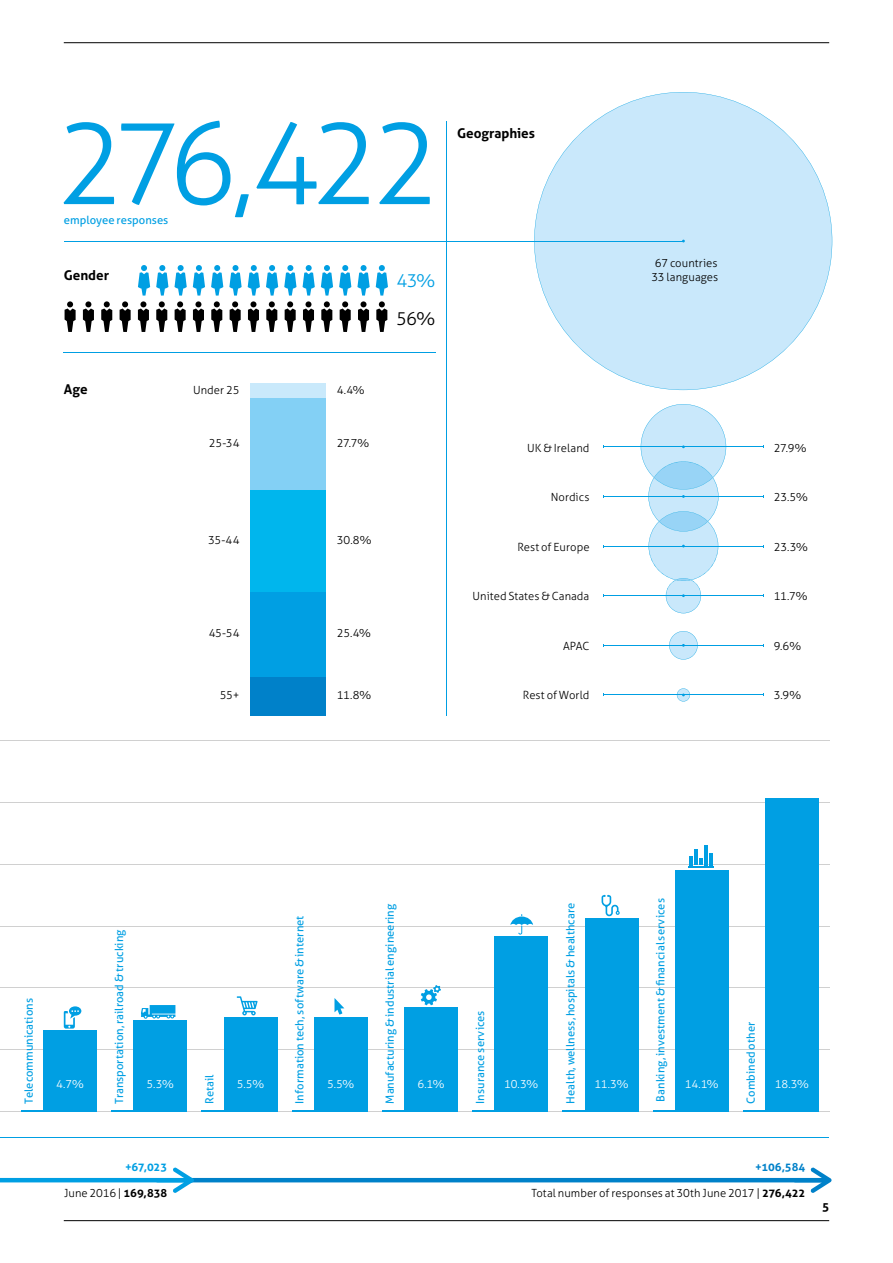
<style>
.page{position:relative;width:893px;height:1263px;background:#fff}
.page>*{position:absolute;margin:0;border:0;box-sizing:border-box;transform-origin:0 0}
.t1{font:300 114px "Aller";letter-spacing:-.085em;color:#009fe3}
.t2{font:300 18px "Aller";color:#009fe3}
.t3{font:300 18px "Aller";color:#000}
.t4{font:700 13.5px "Aller";color:#000}
.t5{font:700 12px "Aller";color:#000}
.t6{font:11.25px "Aller";color:#009fe3}
.t7{font:300 11.25px/13.5px "Aller";letter-spacing:.005em;color:#000;text-align:center}
.t8{font:300 11.25px "Aller";letter-spacing:-.015em;color:#fff}
.t9{font:700 11.25px "Aller";letter-spacing:.005em;color:#0081c9}
.t10{font:700 11.25px "Aller";color:#009fe3}
.s1{font-weight:700}
</style>
<div class="page">
<svg style="left:534px;top:92px;width:298px;height:298px;fill:#c9e8fb"></svg>
<hr style="left:186px;top:1178px;width:638px;height:4px;background:#0081c9;border-radius:2px">
<hr style="left:0;top:740px;width:829px;height:1px;background:#d0d0d0">
<hr style="left:0;top:802px;width:829px;height:1px;background:#d0d0d0">
<hr style="left:0;top:926px;width:829px;height:1px;background:#d0d0d0">
<hr style="left:0;top:864px;width:829px;height:1px;background:#d0d0d0">
<hr style="left:0;top:988px;width:829px;height:1px;background:#d0d0d0">
<hr style="left:0;top:1049px;width:829px;height:1px;background:#d0d0d0">
<hr style="left:0;top:1111px;width:829px;height:1px;background:#d0d0d0">
<hr style="left:64px;top:241px;width:619px;height:1px;background:#009fe3">
<hr style="left:64px;top:352px;width:372px;height:1px;background:#009fe3">
<hr style="left:446px;top:122px;width:1px;height:594px;background:#009fe3">
<hr style="left:0;top:1138px;width:829px;height:1px;background:#009fe3">
<svg style="left:793px;top:1167px;width:38px;height:26px"></svg>
<svg style="left:0;top:1167px;width:194px;height:26px"></svg>
<div style="left:251px;top:676px;width:75px;height:40px;background:#0081c9"></div>
<div style="left:251px;top:592px;width:75px;height:84px;background:#009fe3"></div>
<div style="left:251px;top:489px;width:75px;height:103px;background:#00b6ed"></div>
<div style="left:251px;top:397px;width:75px;height:92px;background:#83d0f5"></div>
<div style="left:251px;top:383px;width:75px;height:14px;background:#c9e9fb"></div>
<svg style="left:602px;top:895px;width:18px;height:21px"></svg>
<svg style="left:64px;top:1006px;width:17px;height:22px"></svg>
<svg style="left:236px;top:996px;width:22px;height:19px"></svg>
<svg style="left:334px;top:998px;width:10px;height:16px"></svg>
<svg style="left:421px;top:985px;width:20px;height:20px"></svg>
<hr style="left:21px;top:1110px;width:76px;height:2px;background:#009fe3">
<div style="left:43px;top:1030px;width:54px;height:82px;background:#009fe3"></div>
<hr style="left:111px;top:1110px;width:76px;height:2px;background:#009fe3">
<div style="left:134px;top:1020px;width:53px;height:92px;background:#009fe3"></div>
<hr style="left:202px;top:1110px;width:75px;height:2px;background:#009fe3">
<div style="left:224px;top:1017px;width:53px;height:95px;background:#009fe3"></div>
<hr style="left:292px;top:1110px;width:75px;height:2px;background:#009fe3">
<div style="left:314px;top:1017px;width:53px;height:95px;background:#009fe3"></div>
<hr style="left:382px;top:1110px;width:76px;height:2px;background:#009fe3">
<div style="left:404px;top:1007px;width:54px;height:105px;background:#009fe3"></div>
<hr style="left:472px;top:1110px;width:76px;height:2px;background:#009fe3">
<div style="left:495px;top:936px;width:53px;height:176px;background:#009fe3"></div>
<hr style="left:563px;top:1110px;width:75px;height:2px;background:#009fe3">
<div style="left:585px;top:918px;width:53px;height:194px;background:#009fe3"></div>
<hr style="left:653px;top:1110px;width:75px;height:2px;background:#009fe3">
<div style="left:675px;top:870px;width:53px;height:242px;background:#009fe3"></div>
<hr style="left:743px;top:1110px;width:76px;height:2px;background:#009fe3">
<div style="left:765px;top:798px;width:54px;height:314px;background:#009fe3"></div>
<hr style="left:604px;top:447px;width:159px;height:1px;background:#009fe3">
<hr style="left:604px;top:496px;width:159px;height:1px;background:#009fe3">
<hr style="left:604px;top:546px;width:159px;height:1px;background:#009fe3">
<hr style="left:604px;top:595px;width:159px;height:1px;background:#009fe3">
<svg style="left:641px;top:404px;width:85px;height:209px"></svg>
<hr style="left:604px;top:645px;width:159px;height:1px;background:#009fe3">
<svg style="left:669px;top:631px;width:29px;height:28px"></svg>
<hr style="left:604px;top:695px;width:159px;height:1px;background:#009fe3">
<svg style="left:677px;top:688px;width:13px;height:13px"></svg>
<svg style="left:376px;top:265px;width:12px;height:67px"></svg>
<svg style="left:357px;top:265px;width:13px;height:67px"></svg>
<svg style="left:339px;top:265px;width:12px;height:67px"></svg>
<svg style="left:321px;top:265px;width:12px;height:67px"></svg>
<svg style="left:303px;top:265px;width:12px;height:67px"></svg>
<svg style="left:284px;top:265px;width:12px;height:67px"></svg>
<svg style="left:266px;top:265px;width:12px;height:67px"></svg>
<svg style="left:248px;top:265px;width:12px;height:67px"></svg>
<svg style="left:229px;top:265px;width:13px;height:67px"></svg>
<svg style="left:211px;top:265px;width:12px;height:67px"></svg>
<svg style="left:193px;top:265px;width:12px;height:67px"></svg>
<svg style="left:174px;top:265px;width:13px;height:67px"></svg>
<svg style="left:156px;top:265px;width:12px;height:67px"></svg>
<svg style="left:138px;top:265px;width:12px;height:67px"></svg>
<svg style="left:120px;top:301px;width:11px;height:31px"></svg>
<svg style="left:101px;top:301px;width:11px;height:31px"></svg>
<svg style="left:83px;top:301px;width:11px;height:31px"></svg>
<svg style="left:65px;top:301px;width:11px;height:31px"></svg>
<hr style="left:694px;top:849px;width:3px;height:16px;background:#009fe3">
<hr style="left:705px;top:845px;width:3px;height:20px;background:#009fe3">
<svg style="left:688px;top:853px;width:26px;height:15px"></svg>
<svg style="left:510px;top:914px;width:23px;height:20px"></svg>
<svg style="left:141px;top:1005px;width:34px;height:14px"></svg>
<hr style="left:64px;top:42px;width:765px;height:1px;background:#000">
<hr style="left:64px;top:1220px;width:765px;height:1px;background:#000">
<h1 class="t1" style="left:56px;top:95px;width:386px">276,422</h1>
<p class="t6" style="left:64px;top:213px;width:106px">employee responses</p>
<p class="t4" style="left:64px;top:267px;width:47px">Gender</p>
<h2 class="t2" style="left:396px;top:270px;width:40px">43%</h2>
<h2 class="t3" style="left:396px;top:308px;width:41px">56%</h2>
<p class="t4" style="left:457px;top:125px;width:79px">Geographies</p>
<p class="t4" style="left:64px;top:381px;width:25px">Age</p>
<p class="t7" style="left:193px;top:383px;width:48px">Under 25</p>
<p class="t7" style="left:337px;top:383px;width:30px">4.4%</p>
<p class="t7" style="left:209px;top:436px;width:32px">25-34</p>
<p class="t7" style="left:337px;top:436px;width:34px">27.7%</p>
<p class="t7" style="left:208px;top:533px;width:33px">35-44</p>
<p class="t7" style="left:337px;top:533px;width:36px">30.8%</p>
<p class="t7" style="left:209px;top:626px;width:32px">45-54</p>
<p class="t7" style="left:337px;top:626px;width:36px">25.4%</p>
<p class="t7" style="left:220px;top:688px;width:21px">55+</p>
<p class="t7" style="left:337px;top:688px;width:36px">11.8%</p>
<p class="t7" style="left:527px;top:441px;width:64px">UK &amp; Ireland</p>
<p class="t7" style="left:551px;top:490px;width:40px">Nordics</p>
<p class="t7" style="left:517px;top:540px;width:74px">Rest of Europe</p>
<p class="t7" style="left:473px;top:589px;width:118px">United States &amp; Canada</p>
<p class="t7" style="left:563px;top:639px;width:28px">APAC</p>
<p class="t7" style="left:523px;top:688px;width:68px">Rest of World</p>
<p class="t7" style="left:651px;top:256px;width:68px">67 countries<br>33 languages</p>
<p class="t7" style="left:774px;top:441px;width:34px">27.9%</p>
<p class="t7" style="left:774px;top:490px;width:36px">23.5%</p>
<p class="t7" style="left:774px;top:540px;width:36px">23.3%</p>
<p class="t7" style="left:774px;top:589px;width:36px">11.7%</p>
<p class="t7" style="left:774px;top:639px;width:29px">9.6%</p>
<p class="t7" style="left:774px;top:688px;width:29px">3.9%</p>
<p class="t6" style="left:22px;top:1104px;width:107px;rotate:-90deg">Telecommunications</p>
<p class="t6" style="left:564px;top:1104px;width:202px;rotate:-90deg">Health, wellness, hospitals &amp; healthcare</p>
<p class="t6" style="left:654px;top:1102px;width:205px;rotate:-90deg">Banking, investment &amp; financial services</p>
<p class="t6" style="left:293px;top:1104px;width:190px;rotate:-90deg">Information tech, software &amp; internet</p>
<p class="t6" style="left:383px;top:1104px;width:201px;rotate:-90deg">Manufacturing &amp; industrial engineering</p>
<p class="t6" style="left:112px;top:1104px;width:176px;rotate:-90deg">Transportation, railroad &amp; trucking</p>
<p class="t6" style="left:473px;top:1104px;width:95px;rotate:-90deg">Insurance services</p>
<p class="t6" style="left:744px;top:1104px;width:83px;rotate:-90deg">Combined other</p>
<p class="t6" style="left:203px;top:1104px;width:31px;rotate:-90deg">Retail</p>
<p class="t8" style="left:56px;top:1078px;width:29px">4.7%</p>
<p class="t8" style="left:147px;top:1078px;width:29px">5.3%</p>
<p class="t8" style="left:237px;top:1078px;width:29px">5.5%</p>
<p class="t8" style="left:327px;top:1078px;width:29px">5.5%</p>
<p class="t8" style="left:417px;top:1078px;width:29px">6.1%</p>
<p class="t8" style="left:504px;top:1078px;width:36px">10.3%</p>
<p class="t8" style="left:594px;top:1078px;width:36px">11.3%</p>
<p class="t8" style="left:685px;top:1078px;width:35px">14.1%</p>
<p class="t8" style="left:775px;top:1078px;width:36px">18.3%</p>
<p class="t10" style="left:125px;top:1160px;width:44px">+67,023</p>
<p class="t7" style="left:64px;top:1186px;width:105px">June 2016 | <span class="s1">169,838</span></p>
<p class="t9" style="left:755px;top:1160px;width:52px">+106,584</p>
<p class="t7" style="left:531px;top:1186px;width:275px">Total number of responses at 30th June 2017 | <span class="s1">276,422</span></p>
<p class="t5" style="left:822px;top:1199px;width:9px">5</p>
</div>
